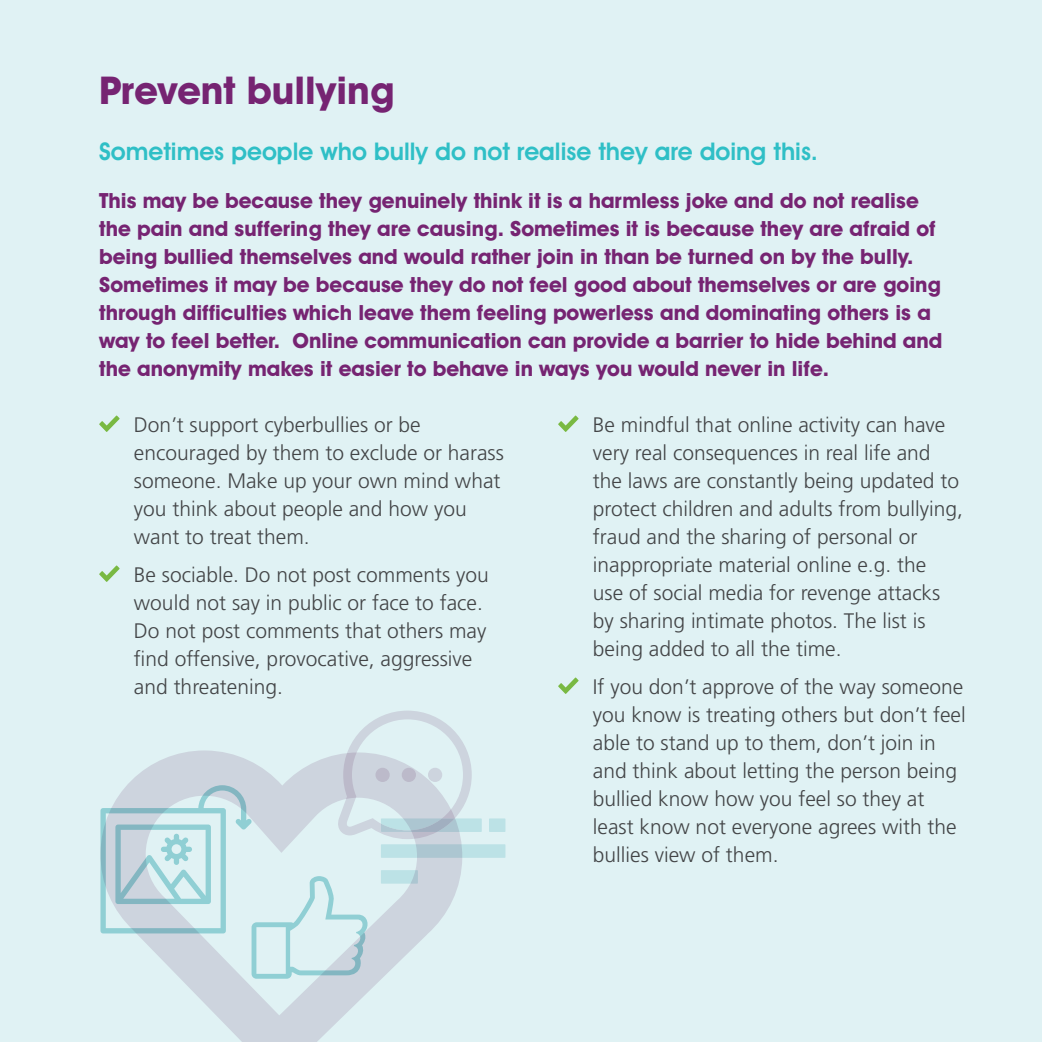
<style>
.page{position:relative;width:1042px;height:1042px;background:#e0f2f4}
.page>*{position:absolute;margin:0;border:0;box-sizing:border-box;transform-origin:0 0}
.t1{font:700 38.5px "Avant Garde IT Cby BT";color:#762472}
.t2{font:600 24.5px "Avant Garde IT Cby BT";color:#2fbfc6}
.t3{font:300 21px/28px "Frutiger LT";color:#434547}
.t4{font:700 21px/28px "Avant Garde IT Cby BT";color:#762472}
</style>
<div class="page">
<svg style="left:99px;top:415px;width:21px;height:17px"></svg>
<svg style="left:99px;top:565px;width:21px;height:17px"></svg>
<svg style="left:558px;top:415px;width:20px;height:17px"></svg>
<svg style="left:558px;top:677px;width:20px;height:17px"></svg>
<svg style="left:180px;top:978px;width:202px;height:64px;fill:#cdd4de"></svg>
<div style="left:381px;top:844px;width:124px;height:14px;background:#bce2e6"></div>
<div style="left:489px;top:818px;width:16px;height:14px;background:#bce2e6"></div>
<svg style="left:100px;top:710px;width:382px;height:268px"></svg>
<h1 class="t1" style="left:99px;top:67px;width:297px">Prevent bullying</h1>
<p class="t2" style="left:99px;top:137px;width:720px">Sometimes people who bully do not realise they are doing this.</p>
<p class="t4" style="left:99px;top:187px;width:845px">This may be because they genuinely think it is a harmless joke and do not realise the pain and suffering they are causing. Sometimes it is because they are afraid of being bullied themselves and would rather join in than be turned on by the bully.<br>Sometimes it may be because they do not feel good about themselves or are going through difficulties which leave them feeling powerless and dominating others is a way to feel better. Online communication can provide a barrier to hide behind and the anonymity makes it easier to behave in ways you would never in life.</p>
<p class="t3" style="left:134px;top:411px;width:371px">Don’t support cyberbullies or be encouraged by them to exclude or harass someone. Make up your own mind what you think about people and how you want to treat them.</p>
<p class="t3" style="left:134px;top:561px;width:356px">Be sociable. Do not post comments you would not say in public or face to face.<br>Do not post comments that others may find offensive, provocative, aggressive and threatening.</p>
<p class="t3" style="left:593px;top:411px;width:371px">Be mindful that online activity can have very real consequences in real life and the laws are constantly being updated to protect children and adults from bullying, fraud and the sharing of personal or inappropriate material online e.g. the<br>use of social media for revenge attacks by sharing intimate photos. The list is being added to all the time.</p>
<p class="t3" style="left:593px;top:673px;width:374px">If you don’t approve of the way someone you know is treating others but don’t feel able to stand up to them, don’t join in and think about letting the person being bullied know how you feel so they at least know not everyone agrees with the bullies view of them.</p>
</div>
